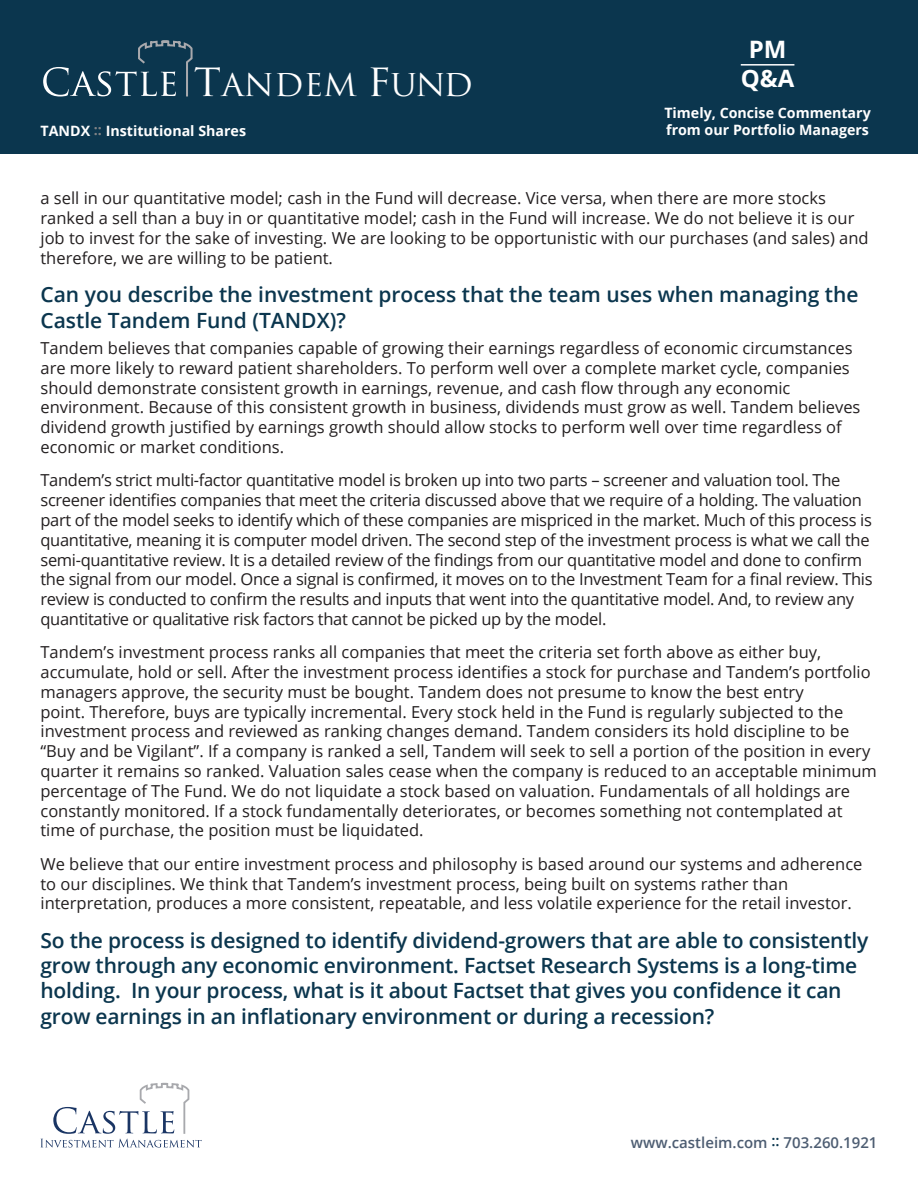
<style>
.page{position:relative;width:918px;height:1188px;background:#fff}
.page>*{position:absolute;margin:0;border:0;box-sizing:border-box;transform-origin:0 0}
.t1{font:30.6px "Trajan";color:#231f20;scale:1.05 1}
.t2{font:30.6px "Trajan";color:#fff;scale:1.05 1}
.t3{font:700 24px/29.1px "Open Sans";color:#fff;text-align:center}
.question{font:600 21px/25.2px "Open Sans";letter-spacing:-.01em;color:#0b364e}
.body{font:16.5px/19.8px "Open Sans";color:#231f20}
.body-2{font:16.5px/19.8px "Open Sans";letter-spacing:-.02em;color:#231f20}
.t4{font:600 15px "Open Sans";color:#4d5d72}
.t5{font:700 14.25px/17.1px "Open Sans";color:#fff}
.t6{font:800 12.15px "Avenir";color:#231f20;scale:1.05 1}
.t7{font:800 10.2px "Avenir";color:#231f20;scale:1.05 1}
.s1{font-size:37.8px}
.s2{color:#808285}
.s3{color:#0b364e}
</style>
<div class="page">
<svg style="left:40px;top:1083px;width:162px;height:65px"></svg>
<div style="left:0;top:0;width:918px;height:154px;background:#0b364e"></div>
<hr style="left:741px;top:64px;width:53px;height:2px;background:#fff">
<svg style="left:43px;top:40px;width:150px;height:57px"></svg>
<h1 class="t2" style="left:194px;top:67px;width:267px"><span class="s1">T</span>ANDEM <span class="s1">F</span>UND</h1>
<p class="t5" style="left:40px;top:122px;width:207px">TANDX <span class="s2">::</span> Institutional Shares</p>
<h2 class="t3" style="left:741px;top:34px;width:55px">PM<br>Q&amp;A</h2>
<p class="t5" style="left:664px;top:104px;width:208px">Timely, Concise Commentary from our Portfolio Managers</p>
<p class="body" style="left:40px;top:188px;width:830px">a sell in our quantitative model; cash in the Fund will decrease. Vice versa, when there are more stocks ranked a sell than a buy in or quantitative model; cash in the Fund will increase. We do not believe it is our job to invest for the sake of investing. We are looking to be opportunistic with our purchases (and sales) and therefore, we are willing to be patient.</p>
<p class="question" style="left:40px;top:282px;width:820px">Can you describe the investment process that the team uses when managing the<br>Castle Tandem Fund (TANDX)?</p>
<p class="body" style="left:40px;top:338px;width:822px">Tandem believes that companies capable of growing their earnings regardless of economic circumstances are more likely to reward patient shareholders. To perform well over a complete market cycle, companies should demonstrate consistent growth in earnings, revenue, and cash flow through any economic environment. Because of this consistent growth in business, dividends must grow as well. Tandem believes dividend growth justified by earnings growth should allow stocks to perform well over time regardless of economic or market conditions.</p>
<p class="body-2" style="left:40px;top:470px;width:834px">Tandem’s strict multi-factor quantitative model is broken up into two parts – screener and valuation tool. The screener identifies companies that meet the criteria discussed above that we require of a holding. The valuation part of the model seeks to identify which of these companies are mispriced in the market. Much of this process is quantitative, meaning it is computer model driven. The second step of the investment process is what we call the semi-quantitative review. It is a detailed review of the findings from our quantitative model and done to confirm the signal from our model. Once a signal is confirmed, it moves on to the Investment Team for a final review. This review is conducted to confirm the results and inputs that went into the quantitative model. And, to review any quantitative or qualitative risk factors that cannot be picked up by the model.</p>
<p class="body" style="left:40px;top:642px;width:838px">Tandem’s investment process ranks all companies that meet the criteria set forth above as either buy, accumulate, hold or sell. After the investment process identifies a stock for purchase and Tandem’s portfolio managers approve, the security must be bought. Tandem does not presume to know the best entry<br>point. Therefore, buys are typically incremental. Every stock held in the Fund is regularly subjected to the investment process and reviewed as ranking changes demand. Tandem considers its hold discipline to be “Buy and be Vigilant”. If a company is ranked a sell, Tandem will seek to sell a portion of the position in every quarter it remains so ranked. Valuation sales cease when the company is reduced to an acceptable minimum percentage of The Fund. We do not liquidate a stock based on valuation. Fundamentals of all holdings are constantly monitored. If a stock fundamentally deteriorates, or becomes something not contemplated at time of purchase, the position must be liquidated.</p>
<p class="body" style="left:40px;top:853px;width:823px">We believe that our entire investment process and philosophy is based around our systems and adherence to our disciplines. We think that Tandem’s investment process, being built on systems rather than interpretation, produces a more consistent, repeatable, and less volatile experience for the retail investor.</p>
<p class="question" style="left:40px;top:927px;width:829px">So the process is designed to identify dividend-growers that are able to consistently grow through any economic environment. Factset Research Systems is a long-time holding. In your process, what is it about Factset that gives you confidence it can grow earnings in an inflationary environment or during a recession?</p>
<h1 class="t1" style="left:188px;top:239px;width:267px"><span class="s1">T</span>ANDEM <span class="s1">F</span>UND</h1>
<h1 class="t1" style="left:187px;top:408px;width:267px"><span class="s1">T</span>ANDEM <span class="s1">F</span>UND</h1>
<p class="t6" style="left:39px;top:447px;width:91px">Sub-Advised By</p>
<h1 class="t1" style="left:182px;top:576px;width:267px"><span class="s1">T</span>ANDEM <span class="s1">F</span>UND</h1>
<p class="t7" style="left:34px;top:616px;width:76px">Sub-Advised By</p>
<p class="t4" style="left:631px;top:1132px;width:248px">www.castleim.com <span class="s3">::</span> 703.260.1921</p>
</div>
